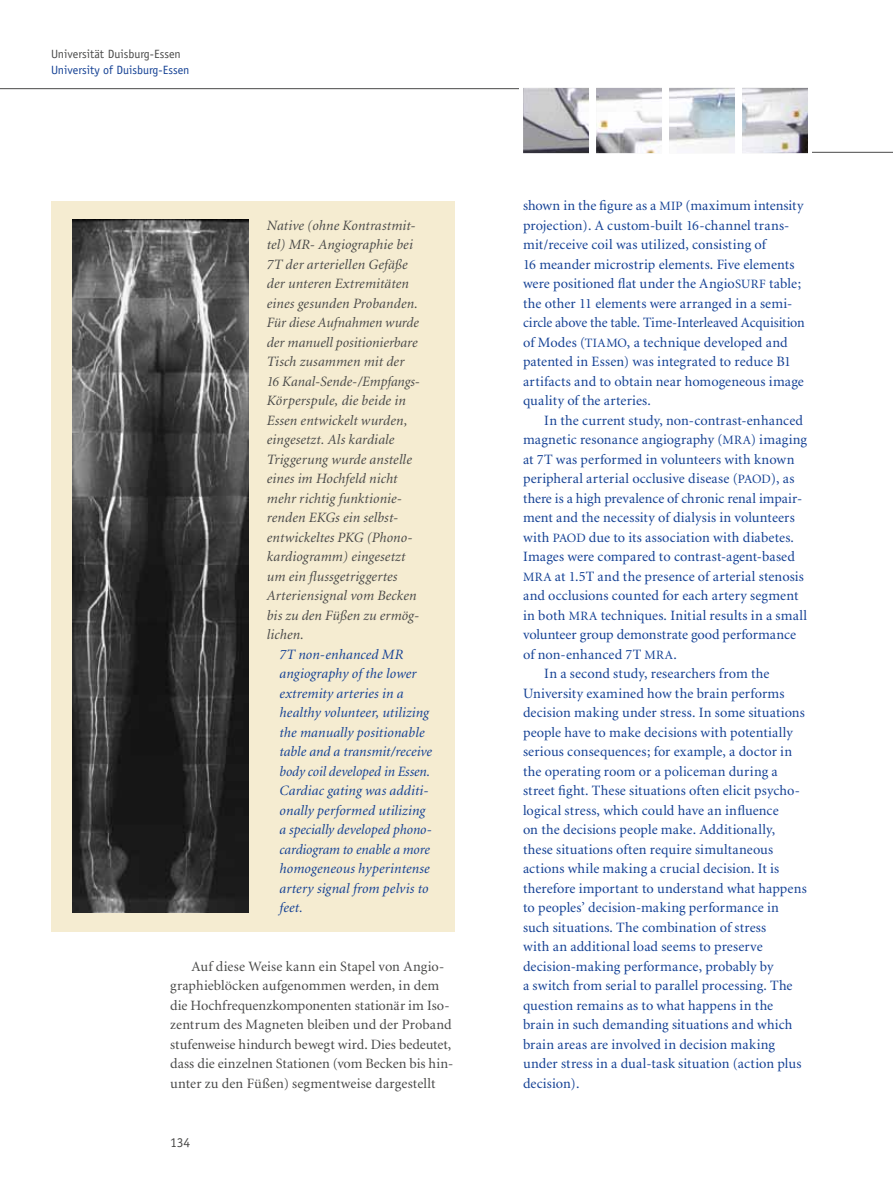
<style>
.page{position:relative;width:893px;height:1191px;background:#fff}
.page>*{position:absolute;margin:0;border:0;box-sizing:border-box;transform-origin:0 0}
.t1{font:14.25px/19.5px "Minion";letter-spacing:.01em;color:#134094}
.t2{font:italic 14.25px/19.5px "Minion";letter-spacing:.01em;color:#494948}
.t3{font:italic 14.25px/19.5px "Minion";letter-spacing:.005em;color:#134094}
.t4{font:14.25px/19.5px "Minion";letter-spacing:.005em;color:#494948}
.t5{font:13.5px "Officina Sans";color:#494948}
.t6{font:12px "Officina Sans";color:#134094}
.t7{font:12px "Officina Sans";color:#494948}
.s1{font-size:12.75px}
</style>
<div class="page">
<hr style="left:808px;top:152px;width:85px;height:1px;background:#494948">
<hr style="left:0;top:88px;width:523px;height:1px;background:#494948">
<div style="left:518px;top:146px;width:294px;height:7px;background:#fff"></div>
<div style="left:519px;top:88px;width:293px;height:6px;background:#fff"></div>
<img style="left:523px;top:88px;width:285px;height:65px">
<div style="left:51px;top:201px;width:404px;height:730px;background:#f5ecd1"></div>
<img style="left:72px;top:219px;width:177px;height:693px">
<p class="t7" style="left:51px;top:47px;width:131px">Universität Duisburg-Essen</p>
<p class="t6" style="left:51px;top:62px;width:140px">University of Duisburg-Essen</p>
<p class="t2" style="left:267px;top:216px;width:155px">Native (ohne Kontrastmit&shy;tel) MR- Angiographie bei<br>7T der arteriellen Gefäße der unteren Extremitäten eines gesunden Probanden.<br>Für diese Aufnahmen wurde der manuell positionierbare<br>Tisch zusammen mit der<br>16 Kanal-Sende-/Empfangs-<br>Körperspule, die beide in<br>Essen entwickelt wurden, eingesetzt. Als kardiale<br>Triggerung wurde anstelle eines im Hochfeld nicht mehr richtig funktionie&shy;renden EKGs ein selbst&shy;entwickeltes PKG (Phono&shy;kardiogramm) eingesetzt um ein flussgetriggertes<br>Arteriensignal vom Becken bis zu den Füßen zu ermög&shy;lichen.</p>
<p class="t3" style="left:280px;top:645px;width:154px">7T non-enhanced MR angiography of the lower extremity arteries in a healthy volunteer, utilizing the manually positionable table and a transmit/receive body coil developed in Essen.<br>Cardiac gating was additi&shy;onally performed utilizing a specially developed phono&shy;cardiogram to enable a more homogeneous hyperintense artery signal from pelvis to feet.</p>
<p class="t4" style="left:170px;top:957px;width:285px;text-indent:21px">Auf diese Weise kann ein Stapel von Angio&shy;graphieblöcken aufgenommen werden, in dem die Hochfrequenzkomponenten stationär im Iso&shy;zentrum des Magneten bleiben und der Proband stufenweise hindurch bewegt wird. Dies bedeutet, dass die einzelnen Stationen (vom Becken bis hin&shy;unter zu den Füßen) segmentweise dargestellt</p>
<p class="t5" style="left:170px;top:1134px;width:22px">134</p>
<p class="t1" style="left:523px;top:196px;width:283px">shown in the figure as a <span class="s1">MIP</span> (maximum intensity projection). A custom-built 16-channel trans&shy;mit/receive coil was utilized, consisting of<br>16 meander microstrip elements. Five elements were positioned flat under the Angio<span class="s1">SURF</span> table; the other 11 elements were arranged in a semi&shy;circle above the table. Time-Interleaved Acquisition of Modes (<span class="s1">TIAMO</span>, a technique developed and patented in Essen) was integrated to reduce B1 artifacts and to obtain near homogeneous image quality of the arteries.</p>
<p class="t1" style="left:544px;top:411px;width:260px">In the current study, non-contrast-enhanced</p>
<p class="t1" style="left:523px;top:430px;width:286px">magnetic resonance angiography (<span class="s1">MRA</span>) imaging</p>
<p class="t1" style="left:523px;top:450px;width:273px">at 7T was performed in volunteers with known</p>
<p class="t1" style="left:523px;top:469px;width:273px">peripheral arterial occlusive disease (<span class="s1">PAOD</span>), as</p>
<p class="t1" style="left:523px;top:489px;width:281px">there is a high prevalence of chronic renal impair-</p>
<p class="t1" style="left:523px;top:508px;width:273px">ment and the necessity of dialysis in volunteers</p>
<p class="t1" style="left:523px;top:528px;width:272px">with <span class="s1">PAOD</span> due to its association with diabetes.</p>
<p class="t1" style="left:523px;top:547px;width:273px">Images were compared to contrast-agent-based</p>
<p class="t1" style="left:523px;top:567px;width:282px"><span class="s1">MRA</span> at 1.5T and the presence of arterial stenosis</p>
<p class="t1" style="left:523px;top:586px;width:277px">and occlusions counted for each artery segment</p>
<p class="t1" style="left:523px;top:606px;width:285px">in both <span class="s1">MRA</span> techniques. Initial results in a small</p>
<p class="t1" style="left:523px;top:625px;width:274px">volunteer group demonstrate good performance</p>
<p class="t1" style="left:523px;top:645px;width:155px">of non-enhanced 7T <span class="s1">MRA</span>.</p>
<p class="t1" style="left:544px;top:664px;width:227px">In a second study, researchers from the</p>
<p class="t1" style="left:523px;top:684px;width:263px">University examined how the brain performs</p>
<p class="t1" style="left:523px;top:703px;width:283px">decision making under stress. In some situations</p>
<p class="t1" style="left:523px;top:723px;width:271px">people have to make decisions with potentially</p>
<p class="t1" style="left:523px;top:742px;width:271px">serious consequences; for example, a doctor in</p>
<p class="t1" style="left:523px;top:762px;width:256px">the operating room or a policeman during a</p>
<p class="t1" style="left:523px;top:781px;width:278px">street fight. These situations often elicit psycho-</p>
<p class="t1" style="left:523px;top:801px;width:257px">logical stress, which could have an influence</p>
<p class="t1" style="left:523px;top:820px;width:254px">on the decisions people make. Additionally,</p>
<p class="t1" style="left:523px;top:840px;width:252px">these situations often require simultaneous</p>
<p class="t1" style="left:523px;top:859px;width:258px">actions while making a crucial decision. It is</p>
<p class="t1" style="left:523px;top:879px;width:285px">therefore important to understand what happens</p>
<p class="t1" style="left:523px;top:898px;width:257px">to peoples’ decision-making performance in</p>
<p class="t1" style="left:523px;top:918px;width:245px">such situations. The combination of stress</p>
<p class="t1" style="left:523px;top:937px;width:241px">with an additional load seems to preserve</p>
<p class="t1" style="left:523px;top:957px;width:252px">decision-making performance, probably by</p>
<p class="t1" style="left:523px;top:976px;width:271px">a switch from serial to parallel processing. The</p>
<p class="t1" style="left:523px;top:996px;width:252px">question remains as to what happens in the</p>
<p class="t1" style="left:523px;top:1015px;width:271px">brain in such demanding situations and which</p>
<p class="t1" style="left:523px;top:1035px;width:254px">brain areas are involved in decision making</p>
<p class="t1" style="left:523px;top:1054px;width:280px">under stress in a dual-task situation (action plus</p>
<p class="t1" style="left:523px;top:1074px;width:58px">decision).</p>
</div>
